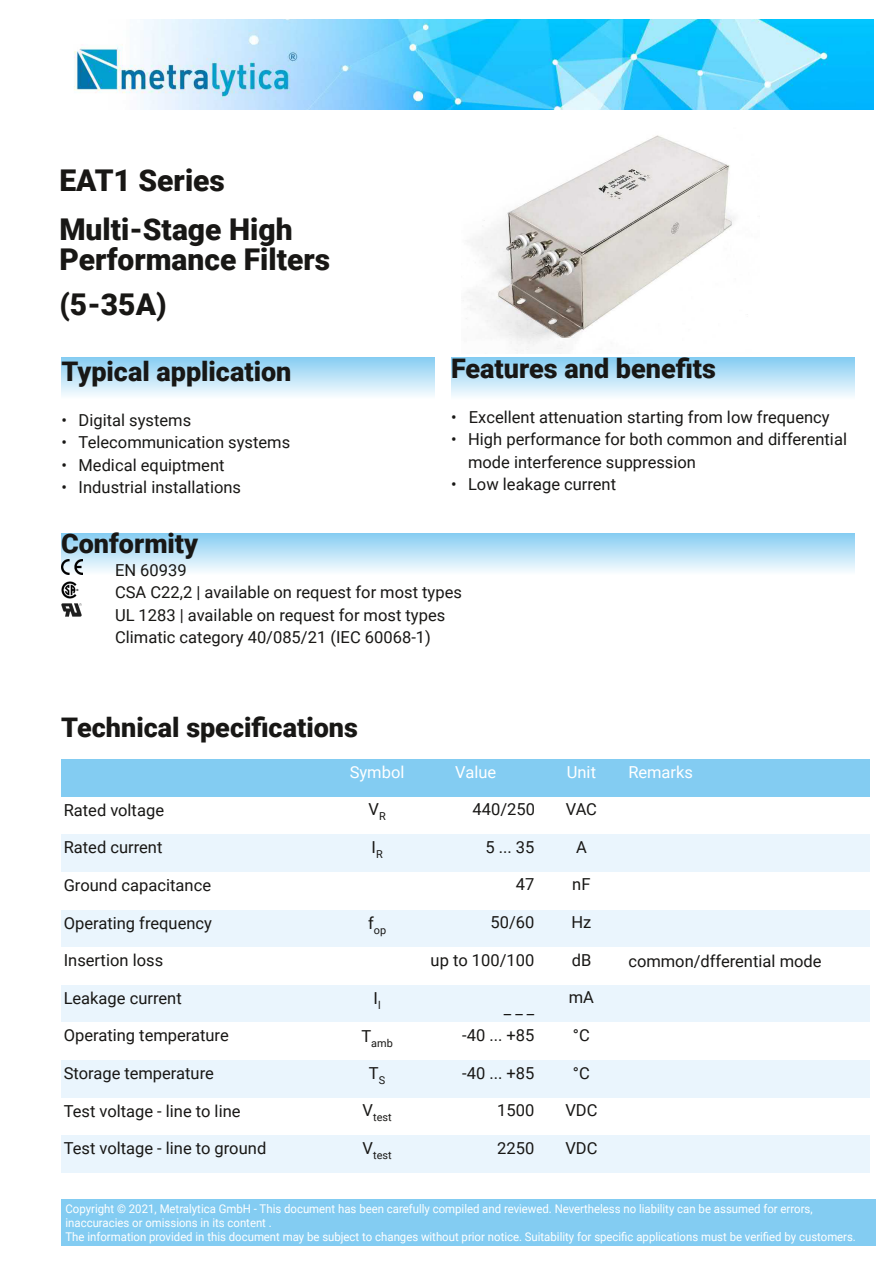
<style>
.page{position:relative;width:893px;height:1263px;background:#fff}
.page>*{position:absolute;margin:0;border:0;box-sizing:border-box;transform-origin:0 0}
.t1{font:900 30px/49.3px "Roboto";color:#181715}
.t2{font:900 27px "Roboto";color:#181715}
.t3{font:16.5px/22.5px "Roboto";letter-spacing:.005em;color:#181715}
.t4{font:16.5px "Roboto";color:#fff}
.t5{font:12px/14.1px "Roboto";color:#fff;scale:.95 1}
.t6{font:10.95px "Roboto";color:#181715}
</style>
<div class="page">
<svg style="left:62px;top:357px;width:373px;height:39px;background:#bce3f7"></svg>
<img style="left:74px;top:19px;width:799px;height:90px">
<svg style="left:451px;top:357px;width:404px;height:40px;background:#bbe2f7"></svg>
<svg style="left:61px;top:533px;width:794px;height:71px"></svg>
<img style="left:61px;top:559px;width:21px;height:16px">
<img style="left:61px;top:581px;width:17px;height:17px">
<img style="left:61px;top:604px;width:21px;height:13px">
<div style="left:61px;top:1199px;width:815px;height:47px;background:#83ccf2"></div>
<div style="left:61px;top:759px;width:279px;height:38px;background:#83ccf2"></div>
<div style="left:340px;top:759px;width:75px;height:38px;background:#83ccf2"></div>
<div style="left:415px;top:759px;width:123px;height:38px;background:#83ccf2"></div>
<div style="left:538px;top:759px;width:88px;height:38px;background:#83ccf2"></div>
<div style="left:626px;top:759px;width:244px;height:38px;background:#83ccf2"></div>
<div style="left:61px;top:835px;width:279px;height:37px;background:#eaf5fd"></div>
<div style="left:340px;top:835px;width:75px;height:37px;background:#eaf5fd"></div>
<div style="left:415px;top:835px;width:123px;height:37px;background:#eaf5fd"></div>
<div style="left:538px;top:835px;width:88px;height:37px;background:#eaf5fd"></div>
<div style="left:626px;top:835px;width:244px;height:37px;background:#eaf5fd"></div>
<div style="left:61px;top:910px;width:279px;height:37px;background:#eaf5fd"></div>
<div style="left:340px;top:910px;width:75px;height:37px;background:#eaf5fd"></div>
<div style="left:415px;top:910px;width:123px;height:37px;background:#eaf5fd"></div>
<div style="left:538px;top:910px;width:88px;height:37px;background:#eaf5fd"></div>
<div style="left:626px;top:910px;width:244px;height:37px;background:#eaf5fd"></div>
<div style="left:61px;top:985px;width:279px;height:38px;background:#eaf5fd"></div>
<div style="left:340px;top:985px;width:75px;height:38px;background:#eaf5fd"></div>
<div style="left:415px;top:985px;width:123px;height:38px;background:#eaf5fd"></div>
<div style="left:538px;top:985px;width:88px;height:38px;background:#eaf5fd"></div>
<div style="left:626px;top:985px;width:244px;height:38px;background:#eaf5fd"></div>
<div style="left:61px;top:1060px;width:279px;height:38px;background:#eaf5fd"></div>
<div style="left:340px;top:1060px;width:75px;height:38px;background:#eaf5fd"></div>
<div style="left:415px;top:1060px;width:123px;height:38px;background:#eaf5fd"></div>
<div style="left:538px;top:1060px;width:88px;height:38px;background:#eaf5fd"></div>
<div style="left:626px;top:1060px;width:244px;height:38px;background:#eaf5fd"></div>
<div style="left:61px;top:1135px;width:279px;height:38px;background:#eaf5fd"></div>
<div style="left:340px;top:1135px;width:75px;height:38px;background:#eaf5fd"></div>
<div style="left:415px;top:1135px;width:123px;height:38px;background:#eaf5fd"></div>
<div style="left:538px;top:1135px;width:88px;height:38px;background:#eaf5fd"></div>
<div style="left:626px;top:1135px;width:244px;height:38px;background:#eaf5fd"></div>
<img style="left:466px;top:135px;width:269px;height:219px">
<h1 class="t1" style="left:59px;top:156px;width:235px">EAT1 Series<br>Multi-Stage High</h1>
<h1 class="t1" style="left:59px;top:238px;width:272px;line-height:45px">Performance Filters (5-35A)</h1>
<h2 class="t2" style="left:62px;top:356px;width:231px">Typical application</h2>
<p class="t3" style="left:62px;top:409px;width:131px">• Digital systems</p>
<p class="t3" style="left:62px;top:431px;width:230px">• Telecommunication systems</p>
<p class="t3" style="left:62px;top:454px;width:164px">• Medical equiptment</p>
<p class="t3" style="left:62px;top:476px;width:181px">• Industrial installations</p>
<h2 class="t2" style="left:451px;top:353px;width:266px">Features and benefits</h2>
<p class="t3" style="left:451px;top:406px;width:380px">• Excellent attenuation starting from low frequency</p>
<p class="t3" style="left:468px;top:428px;width:380px;text-indent:-17px">• High performance for both common and differential mode interference suppression</p>
<p class="t3" style="left:451px;top:473px;width:167px">• Low leakage current</p>
<h2 class="t2" style="left:61px;top:528px;width:139px">Conformity</h2>
<p class="t3" style="left:115px;top:559px;width:348px">EN 60939<br>CSA C22,2 | available on request for most types UL 1283 | available on request for most types Climatic category 40/085/21 (IEC 60068-1)</p>
<h2 class="t2" style="left:61px;top:712px;width:298px">Technical specifications</h2>
<p class="t4" style="left:350px;top:763px;width:56px">Symbol</p>
<p class="t4" style="left:455px;top:763px;width:43px">Value</p>
<p class="t4" style="left:567px;top:762px;width:31px">Unit</p>
<p class="t4" style="left:628px;top:763px;width:66px">Remarks</p>
<p class="t3" style="left:64px;top:799px;width:102px">Rated voltage</p>
<p class="t3" style="left:368px;top:798px;width:19px">V<sub>R</sub></p>
<p class="t3" style="left:473px;top:798px;width:64px">440/250</p>
<p class="t3" style="left:566px;top:798px;width:33px">VAC</p>
<p class="t3" style="left:64px;top:836px;width:100px">Rated current</p>
<p class="t3" style="left:371px;top:836px;width:13px">I<sub>R</sub></p>
<p class="t3" style="left:485px;top:836px;width:51px">5 ... 35</p>
<p class="t3" style="left:576px;top:836px;width:12px">A</p>
<p class="t3" style="left:64px;top:874px;width:149px">Ground capacitance</p>
<p class="t3" style="left:516px;top:873px;width:20px">47</p>
<p class="t3" style="left:572px;top:873px;width:20px">nF</p>
<p class="t3" style="left:64px;top:912px;width:150px">Operating frequency</p>
<p class="t6" style="left:368px;top:924px;width:20px"><sup>f</sup>op</p>
<p class="t3" style="left:490px;top:911px;width:45px">50/60</p>
<p class="t3" style="left:571px;top:911px;width:21px">Hz</p>
<p class="t3" style="left:64px;top:949px;width:101px">Insertion loss</p>
<p class="t3" style="left:431px;top:949px;width:105px">up to 100/100</p>
<p class="t3" style="left:572px;top:949px;width:21px">dB</p>
<p class="t3" style="left:628px;top:949px;width:195px">common/dfferential mode</p>
<p class="t3" style="left:64px;top:987px;width:120px">Leakage current</p>
<p class="t3" style="left:374px;top:987px;width:9px">I<sub>l</sub></p>
<p class="t3" style="left:504px;top:997px;width:32px">___</p>
<p class="t3" style="left:569px;top:986px;width:27px">mA</p>
<p class="t3" style="left:64px;top:1024px;width:167px">Operating temperature</p>
<p class="t6" style="left:361px;top:1036px;width:33px"><sup>T</sup>amb</p>
<p class="t3" style="left:462px;top:1024px;width:74px">-40 ... +85</p>
<p class="t3" style="left:573px;top:1024px;width:18px">°C</p>
<p class="t3" style="left:64px;top:1062px;width:152px">Storage temperature</p>
<p class="t3" style="left:369px;top:1062px;width:18px">T<sub>S</sub></p>
<p class="t3" style="left:462px;top:1062px;width:74px">-40 ... +85</p>
<p class="t3" style="left:573px;top:1062px;width:18px">°C</p>
<p class="t3" style="left:64px;top:1100px;width:178px">Test voltage - line to line</p>
<p class="t6" style="left:363px;top:1111px;width:30px"><sup>V</sup>test</p>
<p class="t3" style="left:497px;top:1099px;width:39px">1500</p>
<p class="t3" style="left:565px;top:1099px;width:34px">VDC</p>
<p class="t3" style="left:64px;top:1137px;width:204px">Test voltage - line to ground</p>
<p class="t6" style="left:363px;top:1148px;width:30px"><sup>V</sup>test</p>
<p class="t3" style="left:497px;top:1137px;width:39px">2250</p>
<p class="t3" style="left:565px;top:1137px;width:34px">VDC</p>
<p class="t5" style="left:65px;top:1201px;width:834px">Copyright © 2021, Metralytica GmbH - This document has been carefully compiled and reviewed. Nevertheless no liability can be assumed for errors, inaccuracies or omissions in its content .<br>The information provided in this document may be subject to changes without prior notice. Suitability for specific applications must be verified by customers.</p>
</div>
